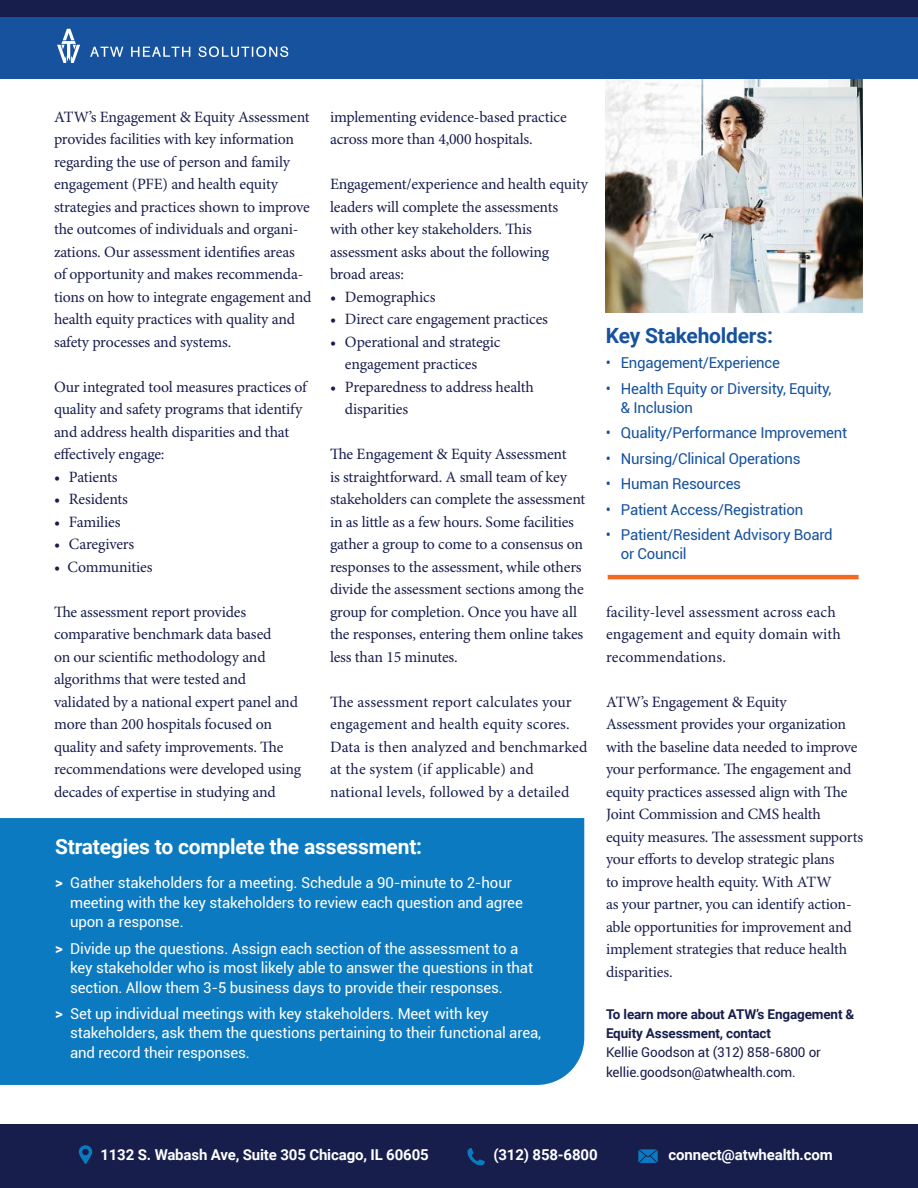
<style>
.page{position:relative;width:918px;height:1188px;background:#fff}
.page>*{position:absolute;margin:0;border:0;box-sizing:border-box;transform-origin:0 0}
.t1{font:700 21px "Roboto";letter-spacing:-.01em;color:#fff}
.t2{font:700 21px "Roboto";letter-spacing:-.01em;color:#16529e}
.t3{font:15.75px/22.5px "Minion Pro";letter-spacing:-.01em;color:#171e4c}
.t4{font:15.75px/22.5px "Minion Pro";letter-spacing:.01em;color:#171e4c}
.t5{font:15px/19.5px "Roboto";letter-spacing:-.01em;color:#fff}
.t6{font:15px/18.8px "Roboto";letter-spacing:-.015em;color:#16529e}
.t7{font:700 15px "Roboto";letter-spacing:-.01em;color:#fff}
.t8{font:13.5px/19.5px "Roboto";letter-spacing:-.01em;color:#171e4c}
.t9{font:700 13.5px/19.5px "Roboto";letter-spacing:-.01em;color:#171e4c}
.s1{font-weight:700}
</style>
<div class="page">
<div style="left:0;top:1124px;width:918px;height:64px;background:#171e4c"></div>
<svg style="left:79px;top:1145px;width:13px;height:19px"></svg>
<svg style="left:467px;top:1148px;width:18px;height:18px"></svg>
<svg style="left:638px;top:1149px;width:20px;height:14px"></svg>
<div style="left:0;top:818px;width:584px;height:267px;background:#0b7ac0"></div>
<img style="left:606px;top:79px;width:257px;height:233px">
<div style="left:0;top:0;width:918px;height:79px;background:#16529e"></div>
<svg style="left:57px;top:29px;width:23px;height:34px"></svg>
<svg style="left:90px;top:46px;width:198px;height:11px"></svg>
<div style="left:0;top:0;width:918px;height:16px;background:#171e4c"></div>
<hr style="left:608px;top:575px;width:251px;height:4px;background:#f26a24">
<p class="t3" style="left:54px;top:106px;width:259px">ATW’s Engagement &amp; Equity Assessment provides facilities with key information regarding the use of person and family engagement (PFE) and health equity strategies and practices shown to improve the outcomes of individuals and organi&shy;zations. Our assessment identifies areas<br>of opportunity and makes recommenda&shy;tions on how to integrate engagement and health equity practices with quality and safety processes and systems.</p>
<p class="t3" style="left:54px;top:376px;width:254px">Our integrated tool measures practices of quality and safety programs that identify and address health disparities and that effectively engage:</p>
<p class="t3" style="left:54px;top:466px;width:65px">• Patients</p>
<p class="t3" style="left:54px;top:488px;width:76px">• Residents</p>
<p class="t3" style="left:54px;top:511px;width:68px">• Families</p>
<p class="t3" style="left:54px;top:533px;width:82px">• Caregivers</p>
<p class="t3" style="left:54px;top:556px;width:100px">• Communities</p>
<p class="t3" style="left:54px;top:601px;width:249px">The assessment report provides comparative benchmark data based<br>on our scientific methodology and algorithms that were tested and validated by a national expert panel and more than 200 hospitals focused on quality and safety improvements. The recommendations were developed using decades of expertise in studying and</p>
<p class="t3" style="left:330px;top:106px;width:238px">implementing evidence-based practice across more than 4,000 hospitals.</p>
<p class="t3" style="left:330px;top:174px;width:259px">Engagement/experience and health equity leaders will complete the assessments with other key stakeholders. This assessment asks about the following broad areas:</p>
<p class="t3" style="left:330px;top:286px;width:107px">• Demographics</p>
<p class="t3" style="left:330px;top:309px;width:220px">• Direct care engagement practices</p>
<p class="t3" style="left:330px;top:331px;width:172px;text-align:center">• Operational and strategic engagement practices</p>
<p class="t3" style="left:345px;top:376px;width:190px;text-indent:-15px">• Preparedness to address health disparities</p>
<p class="t3" style="left:330px;top:444px;width:257px">The Engagement &amp; Equity Assessment<br>is straightforward. A small team of key stakeholders can complete the assessment in as little as a few hours. Some facilities gather a group to come to a consensus on responses to the assessment, while others divide the assessment sections among the group for completion. Once you have all the responses, entering them online takes less than 15 minutes.</p>
<p class="t4" style="left:330px;top:691px;width:259px">The assessment report calculates your engagement and health equity scores.<br>Data is then analyzed and benchmarked at the system (if applicable) and national levels, followed by a detailed</p>
<h1 class="t1" style="left:55px;top:832px;width:369px">Strategies to complete the assessment:</h1>
<p class="t5" style="left:70px;top:873px;width:454px;text-indent:-15px"><span class="s1">&gt;</span> Gather stakeholders for a meeting. Schedule a 90-minute to 2-hour meeting with the key stakeholders to review each question and agree upon a response.</p>
<p class="t5" style="left:70px;top:938px;width:464px;text-indent:-15px"><span class="s1">&gt;</span> Divide up the questions. Assign each section of the assessment to a key stakeholder who is most likely able to answer the questions in that section. Allow them 3-5 business days to provide their responses.</p>
<p class="t5" style="left:70px;top:1003px;width:473px;text-indent:-15px"><span class="s1">&gt;</span> Set up individual meetings with key stakeholders. Meet with key stakeholders, ask them the questions pertaining to their functional area, and record their responses.</p>
<h1 class="t2" style="left:606px;top:321px;width:169px">Key Stakeholders:</h1>
<p class="t6" style="left:606px;top:353px;width:176px">• Engagement/Experience</p>
<p class="t6" style="left:621px;top:379px;width:212px;text-indent:-15px">• Health Equity or Diversity, Equity, &amp; Inclusion</p>
<p class="t6" style="left:606px;top:423px;width:243px">• Quality/Performance Improvement</p>
<p class="t6" style="left:606px;top:448px;width:196px">• Nursing/Clinical Operations</p>
<p class="t6" style="left:606px;top:474px;width:137px">• Human Resources</p>
<p class="t6" style="left:606px;top:499px;width:199px">• Patient Access/Registration</p>
<p class="t6" style="left:621px;top:525px;width:213px;text-indent:-15px">• Patient/Resident Advisory Board or Council</p>
<p class="t4" style="left:606px;top:601px;width:236px">facility-level assessment across each engagement and equity domain with recommendations.</p>
<p class="t3" style="left:606px;top:691px;width:259px">ATW’s Engagement &amp; Equity<br>Assessment provides your organization with the baseline data needed to improve your performance. The engagement and equity practices assessed align with The Joint Commission and CMS health equity measures. The assessment supports your efforts to develop strategic plans<br>to improve health equity. With ATW<br>as your partner, you can identify action&shy;able opportunities for improvement and implement strategies that reduce health disparities.</p>
<p class="t9" style="left:606px;top:1003px;width:250px">To learn more about ATW’s Engagement &amp;<br>Equity Assessment, contact</p>
<p class="t8" style="left:606px;top:1042px;width:216px">Kellie Goodson at (312) 858-6800 or kellie.goodson@atwhealth.com.</p>
<p class="t7" style="left:100px;top:1144px;width:330px">1132 S. Wabash Ave, Suite 305 Chicago, IL 60605</p>
<p class="t7" style="left:493px;top:1144px;width:106px">(312) 858-6800</p>
<p class="t7" style="left:669px;top:1144px;width:166px">connect@atwhealth.com</p>
</div>
